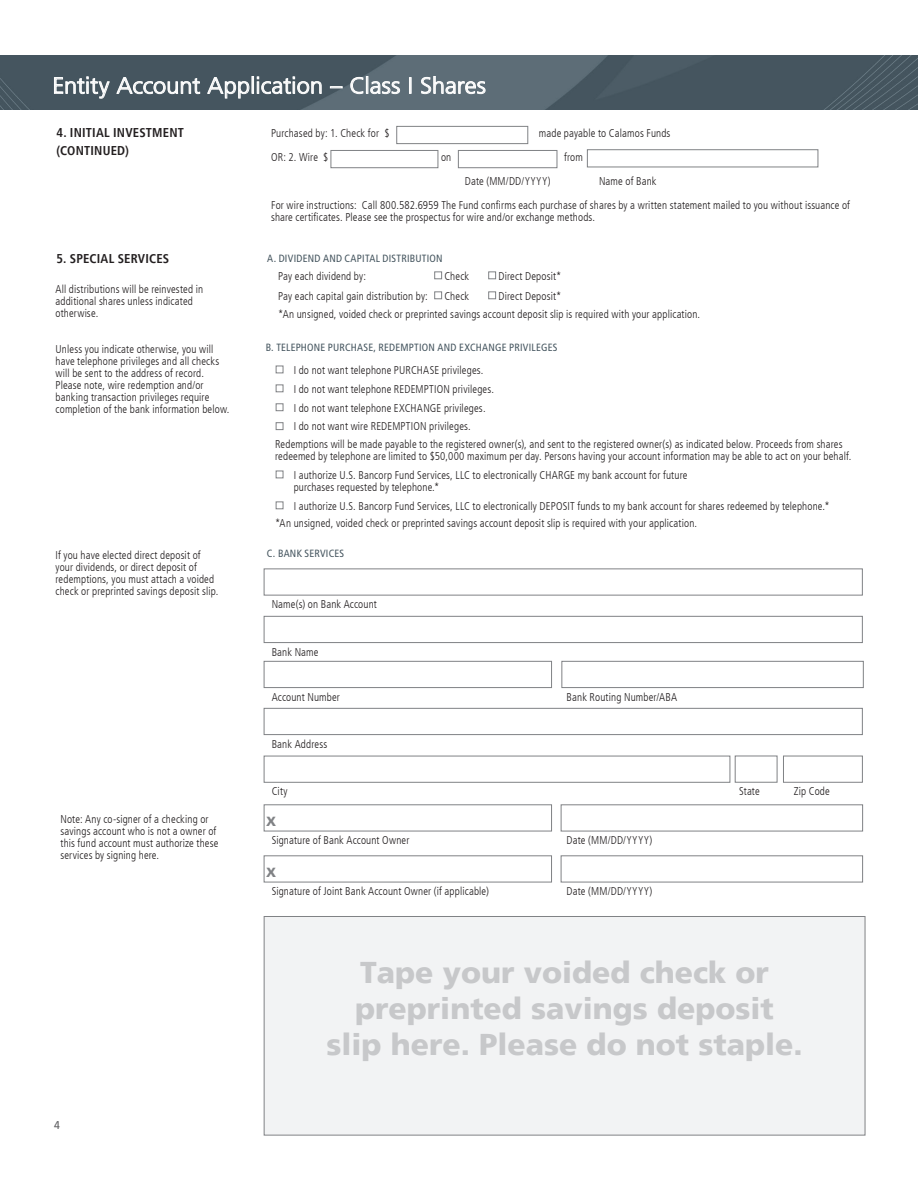
<style>
.page{position:relative;width:918px;height:1188px;background:#fff}
.page>*{position:absolute;margin:0;border:0;box-sizing:border-box;transform-origin:0 0}
.t1{font:900 30px/36px "Frutiger LT";color:#c7c8ca;text-align:center}
.t2{font:300 22.5px "Frutiger LT";color:#fff;scale:1.05 1}
.t3{font:700 18px "Frutiger LT";color:#808285}
.t4{font:700 condensed 12.75px/18px "Frutiger LT";letter-spacing:.015em;color:#231f20}
.t5{font:300 condensed 11.25px/12px "Frutiger LT";letter-spacing:.015em;color:#231f20}
.t6{font:11.25px "Frutiger LT";color:#5f5f62;scale:.92 1}
.t7{font:condensed 10.5px "Frutiger LT";letter-spacing:.02em;color:#45555f}
</style>
<div class="page">
<img style="left:0;top:55px;width:918px;height:55px">
<svg style="left:54px;top:77px;width:56px;height:22px"></svg>
<svg style="left:117px;top:77px;width:83px;height:17px"></svg>
<svg style="left:207px;top:76px;width:115px;height:22px;background:#748087"></svg>
<svg style="left:330px;top:87px;width:12px;height:1px"></svg>
<svg style="left:351px;top:76px;width:49px;height:18px"></svg>
<svg style="left:409px;top:78px;width:2px;height:16px"></svg>
<svg style="left:421px;top:76px;width:64px;height:18px"></svg>
<div style="left:396px;top:126px;width:132px;height:18px;border:1px solid #808285"></div>
<div style="left:331px;top:150px;width:107px;height:18px;border:1px solid #808285"></div>
<div style="left:458px;top:150px;width:99px;height:18px;border:1px solid #808285"></div>
<div style="left:587px;top:149px;width:231px;height:18px;border:1px solid #808285"></div>
<div style="left:435px;top:272px;width:7px;height:7px;border:1px solid #808285"></div>
<div style="left:489px;top:272px;width:7px;height:7px;border:1px solid #808285"></div>
<div style="left:435px;top:292px;width:7px;height:7px;border:1px solid #808285"></div>
<div style="left:489px;top:292px;width:7px;height:7px;border:1px solid #808285"></div>
<div style="left:264px;top:568px;width:599px;height:28px;border:1px solid #808285"></div>
<div style="left:264px;top:616px;width:599px;height:27px;border:1px solid #808285"></div>
<div style="left:561px;top:661px;width:303px;height:27px;border:1px solid #808285"></div>
<div style="left:264px;top:661px;width:288px;height:27px;border:1px solid #808285"></div>
<div style="left:264px;top:708px;width:599px;height:27px;border:1px solid #808285"></div>
<div style="left:264px;top:756px;width:466px;height:27px;border:1px solid #808285"></div>
<div style="left:783px;top:756px;width:80px;height:27px;border:1px solid #808285"></div>
<div style="left:735px;top:756px;width:42px;height:27px;border:1px solid #808285"></div>
<div style="left:264px;top:804px;width:288px;height:27px;border:1px solid #808285"></div>
<div style="left:561px;top:855px;width:302px;height:27px;border:1px solid #808285"></div>
<div style="left:561px;top:804px;width:302px;height:27px;border:1px solid #808285"></div>
<div style="left:264px;top:855px;width:288px;height:27px;border:1px solid #808285"></div>
<div style="left:264px;top:916px;width:601px;height:219px;background:#f2f3f4"></div>
<div style="left:264px;top:916px;width:601px;height:220px;border:1px solid #808285"></div>
<div style="left:276px;top:366px;width:7px;height:7px;border:1px solid #808285"></div>
<div style="left:276px;top:385px;width:7px;height:7px;border:1px solid #808285"></div>
<div style="left:276px;top:404px;width:7px;height:7px;border:1px solid #808285"></div>
<div style="left:276px;top:422px;width:7px;height:8px;border:1px solid #808285"></div>
<div style="left:276px;top:471px;width:7px;height:7px;border:1px solid #808285"></div>
<div style="left:276px;top:502px;width:7px;height:7px;border:1px solid #808285"></div>
<h2 class="t2" style="left:52px;top:73px;width:414px">Entity Account Application – Class I Shares</h2>
<p class="t4" style="left:57px;top:124px;width:129px">4. INITIAL INVESTMENT (CONTINUED)</p>
<p class="t5" style="left:271px;top:127px;width:120px">Purchased by: 1. Check for $</p>
<p class="t5" style="left:539px;top:127px;width:133px">made payable to Calamos Funds</p>
<p class="t5" style="left:271px;top:151px;width:59px">OR: 2. Wire $</p>
<p class="t5" style="left:441px;top:151px;width:12px">on</p>
<p class="t5" style="left:564px;top:151px;width:20px">from</p>
<p class="t5" style="left:465px;top:175px;width:87px">Date (MM/DD/YYYY)</p>
<p class="t5" style="left:271px;top:169px;width:581px;line-height:24px;text-indent:328px">Name of Bank<br>For wire instructions: Call 800.582.6959 The Fund confirms each purchase of shares by a written statement mailed to you without issuance of</p>
<p class="t5" style="left:271px;top:211px;width:326px">share certificates. Please see the prospectus for wire and/or exchange methods.</p>
<p class="t4" style="left:57px;top:250px;width:114px">5. SPECIAL SERVICES</p>
<p class="t7" style="left:267px;top:252px;width:177px">A. DIVIDEND AND CAPITAL DISTRIBUTION</p>
<p class="t5" style="left:278px;top:270px;width:89px">Pay each dividend by:</p>
<p class="t5" style="left:444px;top:270px;width:26px">Check</p>
<p class="t5" style="left:498px;top:270px;width:64px">Direct Deposit*</p>
<p class="t5" style="left:278px;top:290px;width:151px">Pay each capital gain distribution by:</p>
<p class="t5" style="left:444px;top:290px;width:26px">Check</p>
<p class="t5" style="left:56px;top:284px;width:149px">All distributions will be reinvested in additional shares unless indicated otherwise.</p>
<p class="t5" style="left:278px;top:287px;width:424px;line-height:18.5px;text-indent:220px">Direct Deposit*<br>*An unsigned, voided check or preprinted savings account deposit slip is required with your application.</p>
<p class="t5" style="left:56px;top:343px;width:175px">Unless you indicate otherwise, you will have telephone privileges and all checks will be sent to the address of record.<br>Please note, wire redemption and/or banking transaction privileges require completion of the bank information below.</p>
<p class="t7" style="left:266px;top:342px;width:293px">B. TELEPHONE PURCHASE, REDEMPTION AND EXCHANGE PRIVILEGES</p>
<p class="t5" style="left:294px;top:361px;width:202px;line-height:18.9px">I do not want telephone PURCHASE privileges.<br>I do not want telephone REDEMPTION privileges.<br>I do not want telephone EXCHANGE privileges.<br>I do not want wire REDEMPTION privileges.</p>
<p class="t5" style="left:275px;top:438px;width:578px">Redemptions will be made payable to the registered owner(s), and sent to the registered owner(s) as indicated below. Proceeds from shares redeemed by telephone are limited to $50,000 maximum per day. Persons having your account information may be able to act on your behalf.</p>
<p class="t5" style="left:294px;top:469px;width:395px">I authorize U.S. Bancorp Fund Services, LLC to electronically CHARGE my bank account for future purchases requested by telephone.*</p>
<p class="t5" style="left:275px;top:497px;width:556px;line-height:17.4px;text-indent:19px">I authorize U.S. Bancorp Fund Services, LLC to electronically DEPOSIT funds to my bank account for shares redeemed by telephone.* *An unsigned, voided check or preprinted savings account deposit slip is required with your application.</p>
<p class="t5" style="left:56px;top:549px;width:164px">If you have elected direct deposit of your dividends, or direct deposit of redemptions, you must attach a voided check or preprinted savings deposit slip.</p>
<p class="t5" style="left:60px;top:813px;width:159px">Note: Any co-signer of a checking or savings account who is not a owner of this fund account must authorize these services by signing here.</p>
<p class="t6" style="left:54px;top:1119px;width:8px">4</p>
<p class="t7" style="left:267px;top:547px;width:79px">C. BANK SERVICES</p>
<p class="t5" style="left:272px;top:598px;width:107px">Name(s) on Bank Account</p>
<p class="t5" style="left:272px;top:646px;width:48px">Bank Name</p>
<p class="t5" style="left:272px;top:691px;width:70px">Account Number</p>
<p class="t5" style="left:567px;top:691px;width:112px">Bank Routing Number/ABA</p>
<p class="t5" style="left:272px;top:738px;width:57px">Bank Address</p>
<p class="t5" style="left:272px;top:786px;width:17px">City</p>
<p class="t5" style="left:739px;top:786px;width:22px">State</p>
<p class="t5" style="left:794px;top:786px;width:38px">Zip Code</p>
<p class="t5" style="left:272px;top:834px;width:139px">Signature of Bank Account Owner</p>
<p class="t5" style="left:567px;top:834px;width:87px">Date (MM/DD/YYYY)</p>
<h3 class="t3" style="left:266px;top:809px;width:12px">x</h3>
<h3 class="t3" style="left:266px;top:860px;width:12px">x</h3>
<p class="t5" style="left:272px;top:885px;width:219px">Signature of Joint Bank Account Owner (if applicable)</p>
<p class="t5" style="left:567px;top:885px;width:87px">Date (MM/DD/YYYY)</p>
<h1 class="t1" style="left:327px;top:955px;width:478px">Tape your voided check or preprinted savings deposit slip here. Please do not staple.</h1>
</div>
